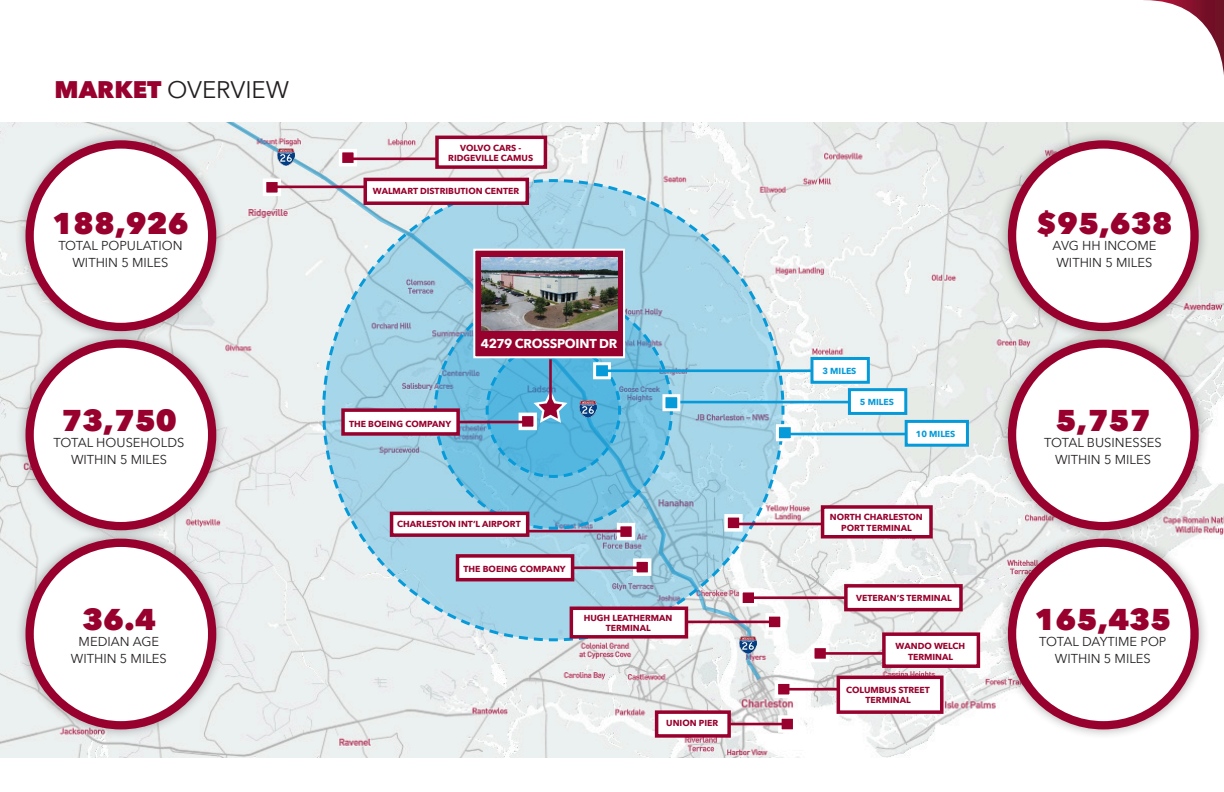
<style>
.page{position:relative;width:1224px;height:792px;background:#fff}
.page>*{position:absolute;margin:0;border:0;box-sizing:border-box;transform-origin:0 0}
.t1{font:800 30px "Avenir Next";color:#98012d}
.t2{font:24px "Avenir Next";color:#231f20}
.t3{font:12.9px/16.4px "Avenir Next";color:#231f20;text-align:center}
.t4{font:700 12.8px "Avenir Next";letter-spacing:-.02em;color:#fff}
.t5{font:700 8.7px "Avenir Next";color:#98002e}
.t6{font:700 8.7px "Avenir Next";color:#069ad9}
.s1{font-weight:800;color:#98012d}
</style>
<div class="page">
<img style="left:0;top:122px;width:1224px;height:635px">
<svg style="left:220px;top:122px;width:542px;height:559px;background:#e8eaeb"></svg>
<svg style="left:321px;top:178px;width:465px;height:465px;background:#b7d8e6"></svg>
<hr style="left:675px;top:401px;width:181px;height:2px;background:#069ad9">
<div style="left:662px;top:394px;width:18px;height:17px;background:#069ad9;border:3px solid #fff"></div>
<hr style="left:605px;top:369px;width:211px;height:3px;background:#069ad9">
<div style="left:776px;top:424px;width:18px;height:17px;background:#069ad9;border:3px solid #fff"></div>
<hr style="left:785px;top:433px;width:133px;height:2px;background:#069ad9">
<div style="left:810px;top:357px;width:60px;height:27px;background:#fff;border:3px solid #069ad9"></div>
<div style="left:905px;top:420px;width:64px;height:27px;background:#fff;border:3px solid #069ad9"></div>
<div style="left:848px;top:388px;width:59px;height:27px;background:#fff;border:3px solid #069ad9"></div>
<img style="left:278px;top:148px;width:17px;height:17px">
<div style="left:724px;top:514px;width:19px;height:18px;background:#98012d;border:4px solid #fff"></div>
<div style="left:811px;top:645px;width:18px;height:17px;background:#98012d;border:4px solid #fff"></div>
<div style="left:739px;top:589px;width:18px;height:18px;background:#98012d;border:4px solid #fff"></div>
<div style="left:765px;top:613px;width:19px;height:18px;background:#98012d;border:4px solid #fff"></div>
<div style="left:775px;top:680px;width:18px;height:18px;background:#98012d;border:4px solid #fff"></div>
<div style="left:778px;top:715px;width:18px;height:18px;background:#98012d;border:4px solid #fff"></div>
<div style="left:617px;top:523px;width:18px;height:17px;background:#98012d;border:4px solid #fff"></div>
<div style="left:633px;top:558px;width:18px;height:18px;background:#98012d;border:4px solid #fff"></div>
<hr style="left:733px;top:523px;width:104px;height:2px;background:#98012d">
<hr style="left:524px;top:530px;width:104px;height:2px;background:#98012d">
<hr style="left:538px;top:566px;width:104px;height:3px;background:#98012d">
<hr style="left:748px;top:596px;width:104px;height:3px;background:#98012d">
<hr style="left:671px;top:621px;width:104px;height:2px;background:#98012d">
<hr style="left:818px;top:652px;width:104px;height:3px;background:#98012d">
<hr style="left:686px;top:723px;width:103px;height:2px;background:#98012d">
<hr style="left:782px;top:688px;width:104px;height:3px;background:#98012d">
<div style="left:390px;top:512px;width:139px;height:25px;background:#fff;border:4px solid #98012d"></div>
<div style="left:456px;top:554px;width:118px;height:27px;background:#fff;border:4px solid #98012d"></div>
<div style="left:821px;top:505px;width:112px;height:34px;background:#fff;border:4px solid #98012d"></div>
<div style="left:655px;top:710px;width:76px;height:28px;background:#fff;border:4px solid #98012d"></div>
<div style="left:837px;top:676px;width:107px;height:38px;background:#fff;border:4px solid #98012d"></div>
<div style="left:882px;top:632px;width:98px;height:36px;background:#fff;border:4px solid #98012d"></div>
<div style="left:570px;top:607px;width:118px;height:32px;background:#fff;border:4px solid #98012d"></div>
<div style="left:844px;top:584px;width:119px;height:27px;background:#fff;border:4px solid #98012d"></div>
<div style="left:341px;top:408px;width:119px;height:28px;background:#fff;border:4px solid #98012d"></div>
<div style="left:339px;top:149px;width:18px;height:17px;background:#98012d;border:4px solid #fff"></div>
<hr style="left:347px;top:157px;width:104px;height:3px;background:#98012d">
<div style="left:435px;top:136px;width:112px;height:33px;background:#fff;border:4px solid #98012d"></div>
<div style="left:263px;top:179px;width:18px;height:17px;background:#98012d;border:4px solid #fff"></div>
<hr style="left:270px;top:186px;width:104px;height:2px;background:#98012d">
<div style="left:364px;top:178px;width:165px;height:27px;background:#fff;border:4px solid #98012d"></div>
<img style="left:740px;top:636px;width:17px;height:17px">
<svg style="left:1143px;top:0;width:81px;height:75px"></svg>
<div style="left:997px;top:130px;width:212px;height:212px;background:#231f20;opacity:.4"></div>
<div style="left:1012px;top:144px;width:183px;height:183px;background:#fff;border-radius:50%"></div>
<div style="left:1008px;top:140px;width:191px;height:191px;border:8px solid #98002e;border-radius:50%"></div>
<div style="left:997px;top:329px;width:212px;height:212px;background:#231f20;opacity:.4"></div>
<div style="left:1012px;top:344px;width:183px;height:182px;background:#fff;border-radius:50%"></div>
<div style="left:1008px;top:339px;width:191px;height:191px;border:8px solid #98002e;border-radius:50%"></div>
<div style="left:997px;top:528px;width:212px;height:212px;background:#231f20;opacity:.4"></div>
<div style="left:1012px;top:543px;width:183px;height:182px;background:#fff;border-radius:50%"></div>
<div style="left:1008px;top:539px;width:191px;height:190px;border:8px solid #98002e;border-radius:50%"></div>
<div style="left:15px;top:130px;width:212px;height:212px;background:#231f20;opacity:.4"></div>
<div style="left:30px;top:144px;width:182px;height:183px;background:#fff;border-radius:50%"></div>
<div style="left:25px;top:140px;width:191px;height:191px;border:8px solid #98002e;border-radius:50%"></div>
<div style="left:15px;top:329px;width:212px;height:212px;background:#231f20;opacity:.4"></div>
<div style="left:30px;top:344px;width:182px;height:182px;background:#fff;border-radius:50%"></div>
<div style="left:25px;top:339px;width:191px;height:191px;border:8px solid #98002e;border-radius:50%"></div>
<div style="left:15px;top:528px;width:212px;height:212px;background:#231f20;opacity:.4"></div>
<div style="left:30px;top:543px;width:182px;height:182px;background:#fff;border-radius:50%"></div>
<div style="left:25px;top:539px;width:191px;height:190px;border:8px solid #98002e;border-radius:50%"></div>
<svg style="left:432px;top:289px;width:242px;height:242px;background:#7abcdb"></svg>
<hr style="left:549px;top:359px;width:3px;height:50px;background:#98012d">
<div style="left:473px;top:249px;width:152px;height:109px;background:#98012d;border:2px solid #fff"></div>
<img style="left:482px;top:257px;width:135px;height:74px">
<p class="t2" style="left:54px;top:70px;width:236px"><span class="s1">MARKET</span> OVERVIEW</p>
<p class="t1" style="left:52px;top:205px;width:138px">188,926</p>
<p class="t3" style="left:58px;top:237px;width:126px">TOTAL POPULATION<br>WITHIN 5 MILES</p>
<p class="t1" style="left:61px;top:402px;width:117px">73,750</p>
<p class="t3" style="left:54px;top:434px;width:132px">TOTAL HOUSEHOLDS</p>
<p class="t3" style="left:71px;top:451px;width:97px">WITHIN 5 MILES</p>
<p class="t1" style="left:82px;top:601px;width:75px">36.4</p>
<p class="t3" style="left:79px;top:633px;width:82px">MEDIAN AGE</p>
<p class="t3" style="left:71px;top:650px;width:97px">WITHIN 5 MILES</p>
<p class="t5" style="left:460px;top:140px;width:63px">VOLVO CARS -</p>
<p class="t5" style="left:448px;top:151px;width:86px">RIDGEVILLE CAMUS</p>
<p class="t5" style="left:373px;top:184px;width:148px">WALMART DISTRIBUTION CENTER</p>
<p class="t5" style="left:349px;top:416px;width:104px">THE BOEING COMPANY</p>
<p class="t4" style="left:481px;top:333px;width:138px">4279 CROSSPOINT DR</p>
<p class="t5" style="left:397px;top:517px;width:125px">CHARLESTON INT’L AIRPORT</p>
<p class="t5" style="left:464px;top:562px;width:104px">THE BOEING COMPANY</p>
<p class="t5" style="left:584px;top:610px;width:90px">HUGH LEATHERMAN</p>
<p class="t5" style="left:606px;top:621px;width:47px">TERMINAL</p>
<p class="t5" style="left:666px;top:716px;width:54px">UNION PIER</p>
<p class="t6" style="left:822px;top:363px;width:35px">3 MILES</p>
<p class="t6" style="left:860px;top:394px;width:35px">5 MILES</p>
<p class="t6" style="left:916px;top:426px;width:41px">10 MILES</p>
<p class="t5" style="left:830px;top:510px;width:94px">NORTH CHARLESTON</p>
<p class="t5" style="left:841px;top:520px;width:72px">PORT TERMINAL</p>
<p class="t5" style="left:856px;top:591px;width:97px">VETERAN’S TERMINAL</p>
<p class="t5" style="left:896px;top:639px;width:71px">WANDO WELCH</p>
<p class="t5" style="left:908px;top:649px;width:47px">TERMINAL</p>
<p class="t5" style="left:846px;top:682px;width:85px">COLUMBUS STREET</p>
<p class="t5" style="left:866px;top:693px;width:47px">TERMINAL</p>
<p class="t1" style="left:1036px;top:205px;width:138px">$95,638</p>
<p class="t3" style="left:1052px;top:237px;width:105px">AVG HH INCOME</p>
<p class="t3" style="left:1056px;top:253px;width:97px">WITHIN 5 MILES</p>
<p class="t1" style="left:1056px;top:402px;width:96px">5,757</p>
<p class="t3" style="left:1044px;top:434px;width:119px">TOTAL BUSINESSES</p>
<p class="t3" style="left:1055px;top:451px;width:97px">WITHIN 5 MILES</p>
<p class="t1" style="left:1035px;top:601px;width:138px">165,435</p>
<p class="t3" style="left:1039px;top:633px;width:129px">TOTAL DAYTIME POP<br>WITHIN 5 MILES</p>
</div>
